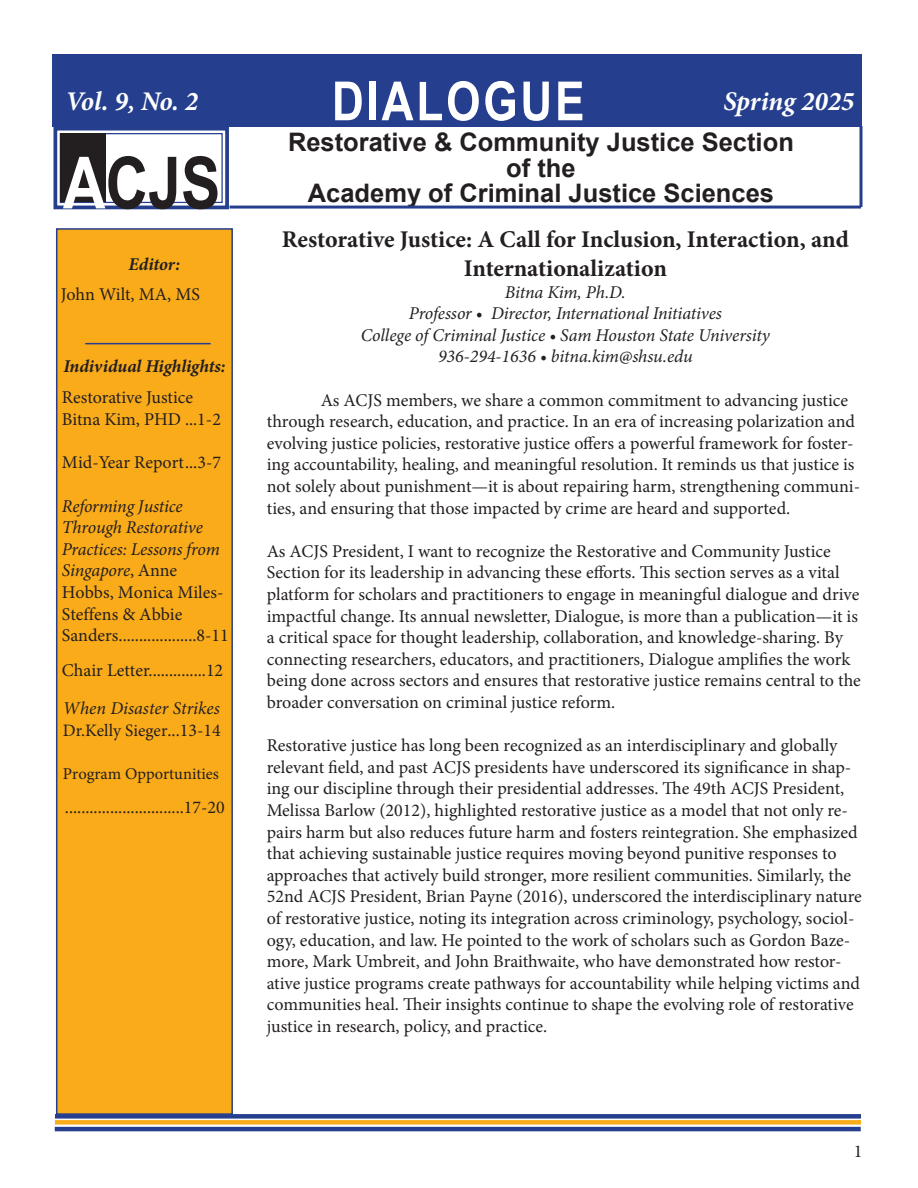
<style>
.page{position:relative;width:918px;height:1188px;background:#fff}
.page>*{position:absolute;margin:0;border:0;box-sizing:border-box;transform-origin:0 0}
.t1{font:700 72px "Arial Narrow";color:#231f20}
.t2{font:700 54px "Arial Narrow";letter-spacing:.05em;color:#fff}
.t3{font:italic 700 27px "Minion Pro";letter-spacing:-.005em;color:#fff}
.t4{font:700 25.5px/25.5px "Arial";color:#231f20;text-align:center}
.t5{font:700 24px/28.8px "Minion Pro";letter-spacing:-.005em;color:#231f20;text-align:center}
.t6{font:18px/21.6px "Minion Pro";color:#231f20}
.t7{font:italic 18px "Minion Pro";letter-spacing:-.01em;color:#231f20}
.t8{font:italic 700 18px "Minion Pro";letter-spacing:-.005em;color:#231f20}
.t9{font:17.4px "Minion Pro";color:#231f20}
.t10{font:16.5px "Minion Pro";color:#231f20}
.s1{color:#fff}
.s2{font-style:italic}
.s3{font-size:18px}
</style>
<div class="page">
<div style="left:52px;top:54px;width:810px;height:73px;background:#253f8e"></div>
<svg style="left:53px;top:127px;width:178px;height:83px"></svg>
<div style="left:60px;top:133px;width:163px;height:70px;border:1px solid #253f8e"></div>
<div style="left:60px;top:133px;width:46px;height:69px;background:#231f20"></div>
<hr style="left:230px;top:206px;width:631px;height:3px;background:#253f8e">
<hr style="left:860px;top:126px;width:2px;height:81px;background:#253f8e">
<hr style="left:55px;top:1127px;width:806px;height:4px;background:#253f8e">
<div style="left:55px;top:1120px;width:806px;height:5px;background:#faab1a"></div>
<div style="left:55px;top:1114px;width:806px;height:5px;background:#253f8e"></div>
<div style="left:56px;top:228px;width:177px;height:887px;background:#faab1a;border:2px solid #253f8e"></div>
<hr style="left:85px;top:343px;width:126px;height:1px;background:#253f8e">
<h3 class="t3" style="left:65px;top:82px;width:134px">Vol. 9, No. 2</h3>
<h2 class="t2" style="left:332px;top:70px;width:254px">DIALOGUE</h2>
<h3 class="t4" style="left:288px;top:130px;width:507px">Restorative &amp; Community Justice Section of the</h3>
<h3 class="t3" style="left:723px;top:82px;width:133px">Spring 2025</h3>
<h1 class="t1" style="left:63px;top:141px;width:159px"><span class="s1">A</span>CJS</h1>
<h3 class="t4" style="left:308px;top:181px;width:468px">Academy of Criminal Justice Sciences</h3>
<p class="t8" style="left:128px;top:251px;width:53px">Editor:</p>
<p class="t6" style="left:61px;top:284px;width:141px">John Wilt, MA, MS</p>
<p class="t8" style="left:64px;top:354px;width:164px">Individual Highlights:</p>
<p class="t6" style="left:62px;top:387px;width:133px">Restorative Justice</p>
<p class="t6" style="left:62px;top:408px;width:160px">Bitna Kim, PHD ...1-2</p>
<p class="t6" style="left:62px;top:451px;width:161px">Mid-Year Report ...3-7</p>
<p class="t6" style="left:62px;top:495px;width:169px"><span class="s2">Reforming Justice<br>Through Restorative<br>Practices: Lessons from<br>Singapore</span>, Anne<br>Hobbs, Monica Miles-<br>Steffens &amp; Abbie<br>Sanders...................8-11</p>
<p class="t6" style="left:62px;top:660px;width:163px">Chair Letter..............12</p>
<p class="t7" style="left:63px;top:696px;width:158px">When Disaster Strikes</p>
<p class="t9" style="left:63px;top:719px;width:159px">Dr.Kelly Sieger<span class="s3">...13-14</span></p>
<p class="t10" style="left:63px;top:763px;width:158px">Program Opportunities</p>
<p class="t6" style="left:65px;top:796px;width:161px">.............................17-20</p>
<p class="t5" style="left:282px;top:225px;width:568px">Restorative Justice: A Call for Inclusion, Interaction, and<br>Internationalization</p>
<p class="t7" style="left:505px;top:279px;width:122px">Bitna Kim, Ph.D.</p>
<p class="t7" style="left:409px;top:301px;width:315px">Professor • Director, International Initiatives</p>
<p class="t7" style="left:361px;top:323px;width:411px">College of Criminal Justice • Sam Houston State University</p>
<p class="t7" style="left:438px;top:344px;width:256px">936-294-1636 • bitna.kim@shsu.edu</p>
<p class="t6" style="left:267px;top:389px;width:595px;text-indent:54px">As ACJS members, we share a common commitment to advancing justice through research, education, and practice. In an era of increasing polarization and evolving justice policies, restorative justice offers a powerful framework for foster&shy;ing accountability, healing, and meaningful resolution. It reminds us that justice is not solely about punishment—it is about repairing harm, strengthening communi&shy;ties, and ensuring that those impacted by crime are heard and supported.</p>
<p class="t6" style="left:267px;top:540px;width:596px">As ACJS President, I want to recognize the Restorative and Community Justice Section for its leadership in advancing these efforts. This section serves as a vital platform for scholars and practitioners to engage in meaningful dialogue and drive impactful change. Its annual newsletter, Dialogue, is more than a publication—it is a critical space for thought leadership, collaboration, and knowledge-sharing. By connecting researchers, educators, and practitioners, Dialogue amplifies the work being done across sectors and ensures that restorative justice remains central to the broader conversation on criminal justice reform.</p>
<p class="t6" style="left:267px;top:735px;width:597px">Restorative justice has long been recognized as an interdisciplinary and globally relevant field, and past ACJS presidents have underscored its significance in shap&shy;ing our discipline through their presidential addresses. The 49th ACJS President, Melissa Barlow (2012), highlighted restorative justice as a model that not only re&shy;pairs harm but also reduces future harm and fosters reintegration. She emphasized that achieving sustainable justice requires moving beyond punitive responses to approaches that actively build stronger, more resilient communities. Similarly, the 52nd ACJS President, Brian Payne (2016), underscored the interdisciplinary nature of restorative justice, noting its integration across criminology, psychology, sociol&shy;ogy, education, and law. He pointed to the work of scholars such as Gordon Baze&shy;more, Mark Umbreit, and John Braithwaite, who have demonstrated how restor&shy;ative justice programs create pathways for accountability while helping victims and communities heal. Their insights continue to shape the evolving role of restorative justice in research, policy, and practice.</p>
<p class="t6" style="left:854px;top:1141px;width:10px">1</p>
</div>
